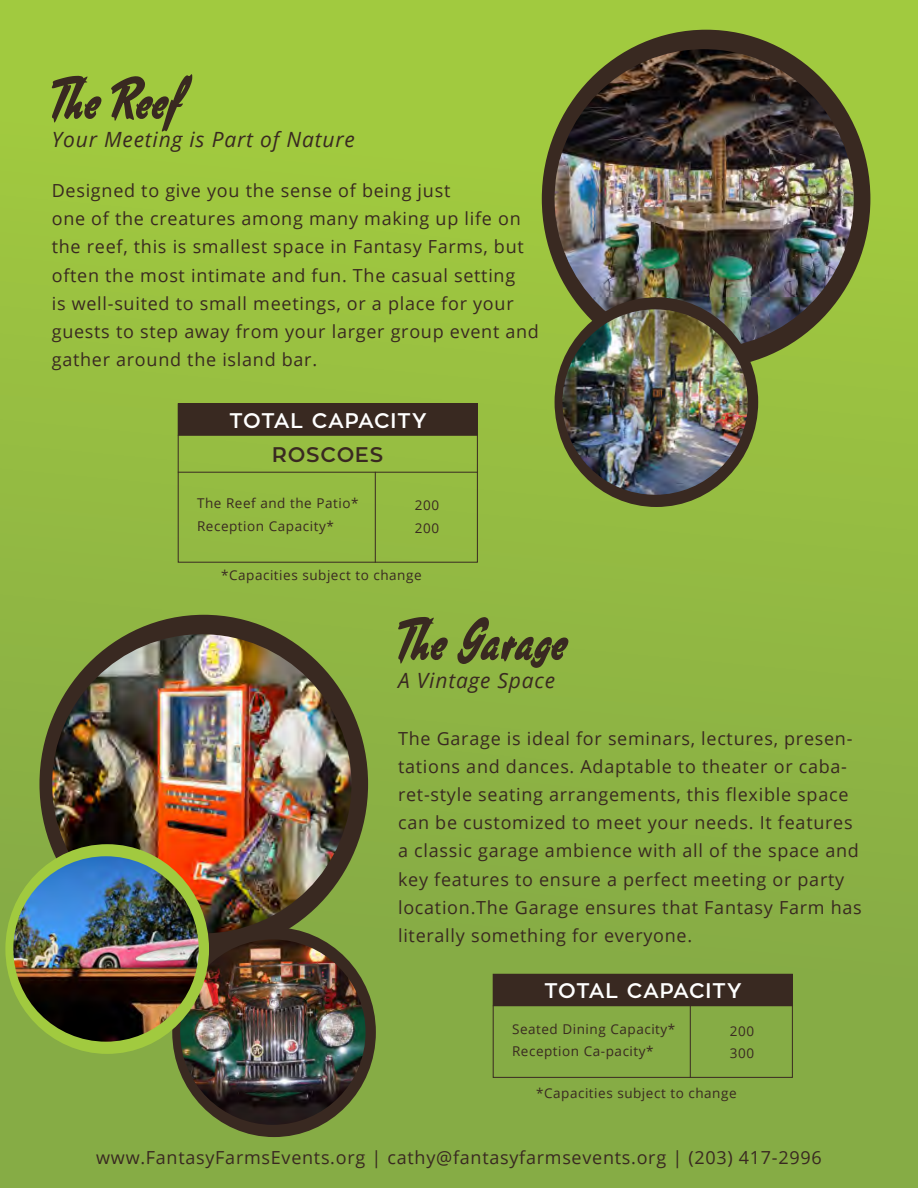
<style>
.page{position:relative;width:918px;height:1188px;background:#fff}
.page>*{position:absolute;margin:0;border:0;box-sizing:border-box;transform-origin:0 0}
.t1{font:60px "South African Personal Use";letter-spacing:.02em;color:#392921}
.t2{font:italic 21px "Open Sans";letter-spacing:.04em;color:#392921}
.t3{font:600 21px "Zona Pro";letter-spacing:.035em;color:#fff}
.t4{font:600 21px "Zona Pro";letter-spacing:.04em;color:#392921}
.t5{font:18px/28.2px "Open Sans";letter-spacing:.04em;color:#392921}
.t6{font:13.5px/22.2px "Open Sans";letter-spacing:.04em;color:#392921}
</style>
<div class="page">
<div style="left:0;top:0;width:918px;height:1188px;background:linear-gradient(to bottom,#a3cc3f,#82a746)"></div>
<div style="left:542px;top:30px;width:328px;height:338px;background:#392921;border-radius:50%"></div>
<img style="left:555px;top:49px;width:299px;height:299px;border-radius:150px">
<div style="left:555px;top:297px;width:203px;height:210px;background:#392921;border-radius:50%"></div>
<img style="left:562px;top:309px;width:186px;height:186px;border-radius:93px">
<div style="left:178px;top:403px;width:300px;height:160px;border:1px solid #392921"></div>
<hr style="left:178px;top:435px;width:300px;height:1px;background:#392921">
<div style="left:178px;top:403px;width:300px;height:32px;background:#392921"></div>
<hr style="left:178px;top:472px;width:300px;height:1px;background:#392921">
<hr style="left:375px;top:472px;width:1px;height:91px;background:#392921">
<div style="left:39px;top:615px;width:329px;height:338px;background:#392921;border-radius:50%"></div>
<img style="left:52px;top:634px;width:299px;height:299px;border-radius:150px">
<div style="left:172px;top:927px;width:204px;height:210px;background:#392921;border-radius:50%"></div>
<img style="left:180px;top:939px;width:186px;height:186px;border-radius:93px">
<div style="left:5px;top:844px;width:204px;height:210px;background:#a1ca3f;border-radius:50%"></div>
<img style="left:13px;top:856px;width:186px;height:186px;border-radius:93px">
<div style="left:493px;top:974px;width:300px;height:104px;border:1px solid #392921"></div>
<hr style="left:493px;top:1005px;width:300px;height:1px;background:#392921">
<div style="left:493px;top:974px;width:300px;height:31px;background:#392921"></div>
<hr style="left:690px;top:1003px;width:1px;height:75px;background:#392921">
<h1 class="t1" style="left:52px;top:63px;width:130px">The Reef</h1>
<p class="t2" style="left:52px;top:125px;width:305px">Your Meeting is Part of Nature</p>
<p class="t5" style="left:52px;top:176px;width:489px">Designed to give you the sense of being just<br>one of the creatures among many making up life on the reef, this is smallest space in Fantasy Farms, but often the most intimate and fun. The casual setting<br>is well-suited to small meetings, or a place for your guests to step away from your larger group event and gather around the island bar.</p>
<p class="t3" style="left:229px;top:407px;width:199px">TOTAL CAPACITY</p>
<p class="t4" style="left:272px;top:441px;width:112px">ROSCOES</p>
<p class="t6" style="left:197px;top:492px;width:163px">The Reef and the Patio*<br>Reception Capacity*</p>
<p class="t6" style="left:415px;top:494px;width:26px">200<br>200</p>
<p class="t6" style="left:221px;top:564px;width:202px">*Capacities subject to change</p>
<h1 class="t1" style="left:398px;top:605px;width:169px">The Garage</h1>
<p class="t2" style="left:398px;top:666px;width:159px">A Vintage Space</p>
<p class="t5" style="left:398px;top:724px;width:465px">The Garage is ideal for seminars, lectures, presen&shy;tations and dances. Adaptable to theater or caba&shy;ret-style seating arrangements, this flexible space can be customized to meet your needs. It features a classic garage ambience with all of the space and key features to ensure a perfect meeting or party location.The Garage ensures that Fantasy Farm has literally something for everyone.</p>
<p class="t3" style="left:544px;top:977px;width:199px">TOTAL CAPACITY</p>
<p class="t6" style="left:512px;top:1017px;width:165px">Seated Dining Capacity*<br>Reception Ca-pacity*</p>
<p class="t6" style="left:730px;top:1020px;width:26px">200<br>300</p>
<p class="t6" style="left:536px;top:1082px;width:202px">*Capacities subject to change</p>
<p class="t5" style="left:96px;top:1143px;width:727px">www.FantasyFarmsEvents.org | cathy@fantasyfarmsevents.org | (203) 417-2996</p>
</div>
